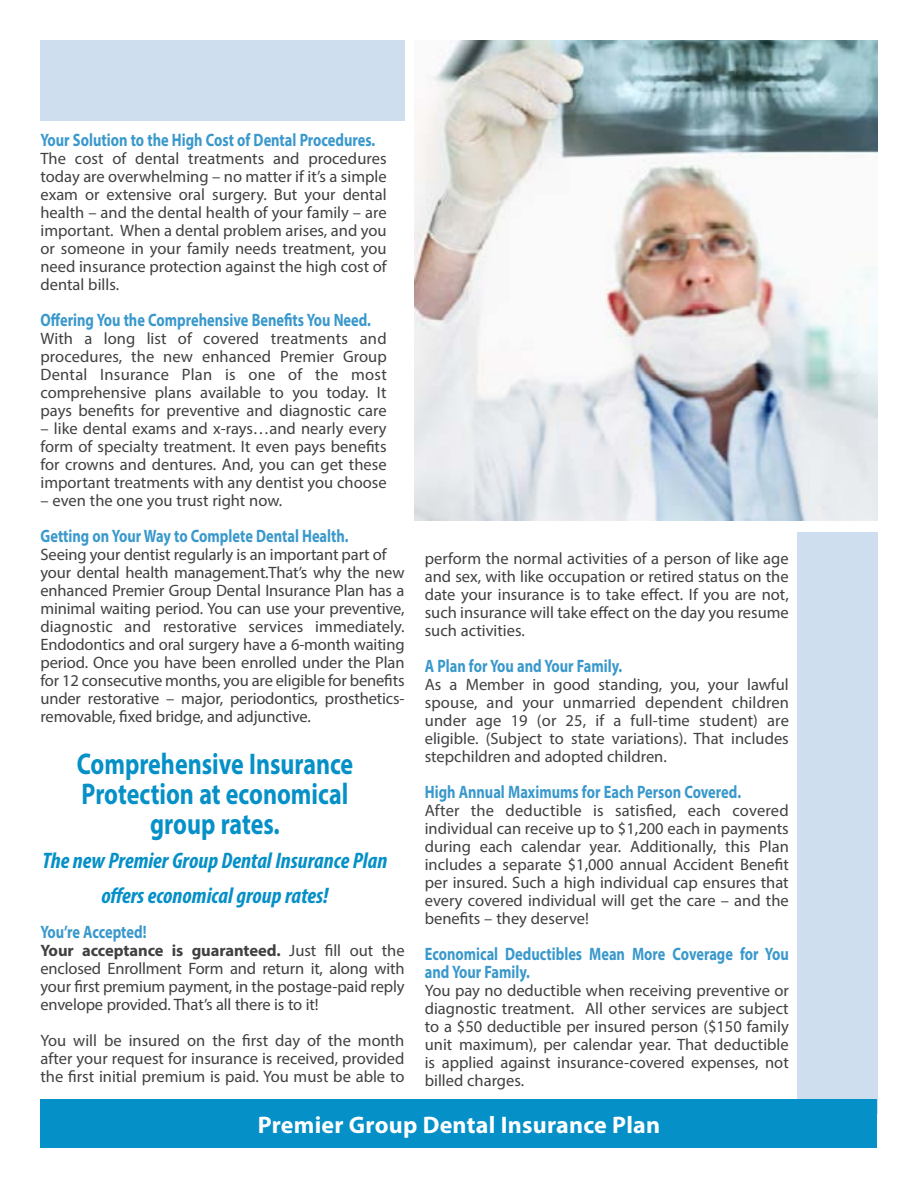
<style>
.page{position:relative;width:918px;height:1188px;background:#fff}
.page>*{position:absolute;margin:0;border:0;box-sizing:border-box;transform-origin:0 0}
.t1{font:700 30px/30px "Myriad Pro";color:#0590c7;text-align:center;scale:.8 1}
.t2{font:700 24px "Myriad Pro";letter-spacing:.01em;color:#fff}
.t3{font:italic 700 condensed 22.5px/34.5px "Myriad Pro";color:#0590c7;text-align:center}
.t4{font:700 18px/18px "Myriad Pro";color:#3998cc;scale:.8 1}
.t5{font:16.5px/18px "Myriad Pro";letter-spacing:-.01em;color:#414042;text-align:justify}
.s1{font-weight:700}
</style>
<div class="page">
<div style="left:797px;top:532px;width:81px;height:581px;background:#cedeef"></div>
<div style="left:40px;top:40px;width:365px;height:82px;background:#cedeef"></div>
<div style="left:40px;top:1100px;width:838px;height:48px;background:#0590c7"></div>
<img style="left:415px;top:40px;width:463px;height:481px">
<p class="t4" style="left:40px;top:131px;width:420px">Your Solution to the High Cost of Dental Procedures.</p>
<p class="t5" style="left:40px;top:150px;width:348px">The cost of dental treatments and procedures today are overwhelming – no matter if it’s a simple exam or extensive oral surgery. But your dental health – and the dental health of your family – are important. When a dental problem arises, and you or someone in your family needs treatment, you need insurance protection against the high cost of dental bills.</p>
<p class="t4" style="left:40px;top:311px;width:415px">Offering You the Comprehensive Benefits You Need.</p>
<p class="t5" style="left:40px;top:330px;width:348px">With a long list of covered treatments and procedures, the new enhanced Premier Group Dental Insurance Plan is one of the most comprehensive plans available to you today. It pays benefits for preventive and diagnostic care</p>
<p class="t5" style="left:40px;top:420px;width:348px">– like dental exams and x-rays…and nearly every form of specialty treatment. It even pays benefits for crowns and dentures. And, you can get these important treatments with any dentist you choose</p>
<p class="t5" style="left:40px;top:492px;width:243px">– even the one you trust right now.</p>
<p class="t4" style="left:40px;top:527px;width:387px">Getting on Your Way to Complete Dental Health.</p>
<p class="t5" style="left:40px;top:546px;width:366px;text-align:left">Seeing your dentist regularly is an important part of your dental health management.That’s why the new enhanced Premier Group Dental Insurance Plan has a minimal waiting period. You can use your preventive, diagnostic and restorative services immediately.<br>Endodontics and oral surgery have a 6-month waiting period. Once you have been enrolled under the Plan for 12 consecutive months, you are eligible for benefits under restorative – major, periodontics, prosthetics&shy;removable, fixed bridge, and adjunctive.</p>
<h1 class="t1" style="left:77px;top:748px;width:347px">Comprehensive Insurance<br>Protection at economical group rates.</h1>
<h3 class="t3" style="left:43px;top:843px;width:346px">The new Premier Group Dental Insurance Plan offers economical group rates!</h3>
<p class="t4" style="left:40px;top:923px;width:134px">You’re Accepted!</p>
<p class="t5" style="left:40px;top:942px;width:366px"><span class="s1">Your acceptance is guaranteed.</span> Just fill out the enclosed Enrollment Form and return it, along with your first premium payment, in the postage-paid reply envelope provided. That’s all there is to it!</p>
<p class="t5" style="left:40px;top:1032px;width:365px">You will be insured on the first day of the month after your request for insurance is received, provided the first initial premium is paid. You must be able to</p>
<p class="t5" style="left:425px;top:549px;width:366px">perform the normal activities of a person of like age and sex, with like occupation or retired status on the date your insurance is to take effect. If you are not, such insurance will take effect on the day you resume such activities.</p>
<p class="t4" style="left:425px;top:656px;width:249px">A Plan for You and Your Family.</p>
<p class="t5" style="left:425px;top:675px;width:366px">As a Member in good standing, you, your lawful spouse, and your unmarried dependent children under age 19 (or 25, if a full-time student) are eligible. (Subject to state variations). That includes stepchildren and adopted children.</p>
<p class="t4" style="left:425px;top:782px;width:397px">High Annual Maximums for Each Person Covered.</p>
<p class="t5" style="left:425px;top:801px;width:366px">After the deductible is satisfied, each covered individual can receive up to $1,200 each in payments during each calendar year. Additionally, this Plan includes a separate $1,000 annual Accident Benefit per insured. Such a high individual cap ensures that every covered individual will get the care – and the benefits – they deserve!</p>
<p class="t4" style="left:425px;top:944px;width:457px">Economical Deductibles Mean More Coverage for You and Your Family.</p>
<p class="t5" style="left:425px;top:981px;width:366px">You pay no deductible when receiving preventive or diagnostic treatment. All other services are subject to a $50 deductible per insured person ($150 family unit maximum), per calendar year. That deductible is applied against insurance-covered expenses, not billed charges.</p>
<h2 class="t2" style="left:258px;top:1109px;width:404px">Premier Group Dental Insurance Plan</h2>
</div>
